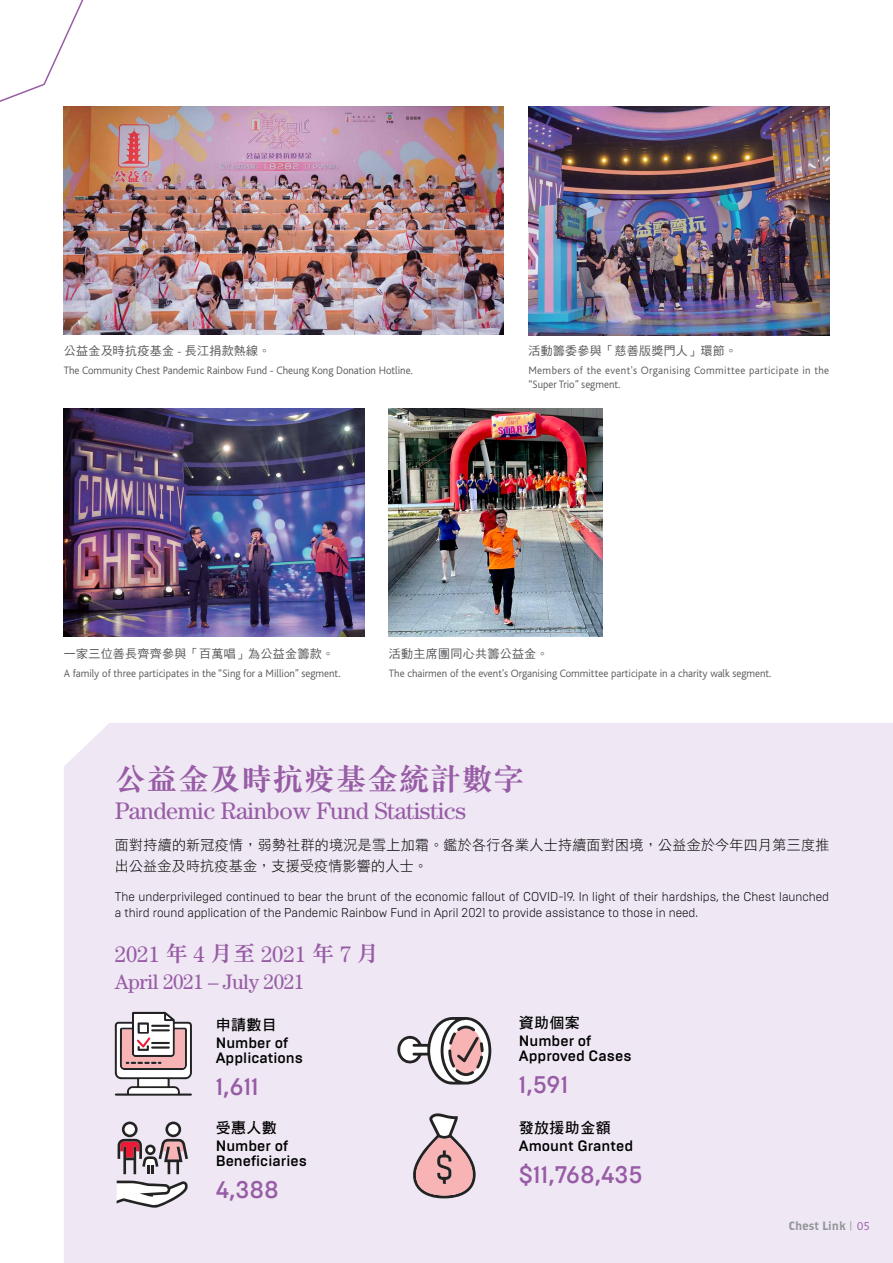
<style>
.page{position:relative;width:893px;height:1263px;background:#fff}
.page>*{position:absolute;margin:0;border:0;box-sizing:border-box;transform-origin:0 0}
.t1{font:700 31.5px "M Sung HK";color:#975ca5}
.t2{font:24px "Century";letter-spacing:-.02em;color:#975ca5}
.t3{font:500 24px "Brutal Type";color:#975ca5}
.t4{font:22.5px "Century";color:#975ca5}
.t5{font:21px "Century";letter-spacing:-.02em;color:#975ca5}
.t6{font:500 15px/15px "Brutal Type";color:#000}
.t7{font:15px "DF Hei Std W7";letter-spacing:.025em;color:#000}
.t8{font:14.25px/21px "DF Hei Std W3";letter-spacing:.025em;color:#000}
.t9{font:300 12.75px/16.5px "Brutal Type";color:#000;scale:.95 1}
.t10{font:12px "DF Hei Std W5";letter-spacing:.025em;color:#58585b}
.t11{font:12px "Brothers";color:#939598}
.t12{font:300 11.25px "Bliss";color:#58585b;scale:.96 1}
.t13{font:300 11.25px/13.5px "Bliss";letter-spacing:.035em;color:#58585b;scale:.96 1}
.s1{font-family:"M Sung HK";font-weight:700}
.s2{font-family:"Bliss";font-weight:300;color:#975ca5}
</style>
<div class="page">
<svg style="left:0;top:0;width:120px;height:149px"></svg>
<div style="left:64px;top:723px;width:829px;height:540px;background:#efe8f4"></div>
<img style="left:64px;top:408px;width:301px;height:229px">
<img style="left:528px;top:107px;width:301px;height:228px">
<img style="left:64px;top:107px;width:440px;height:228px">
<svg style="left:412px;top:1112px;width:64px;height:86px;background:#d2b3b8"></svg>
<svg style="left:115px;top:1012px;width:77px;height:84px"></svg>
<div style="left:140px;top:1024px;width:7px;height:7px;background:#fff"></div>
<svg style="left:117px;top:1121px;width:71px;height:87px"></svg>
<svg style="left:396px;top:1017px;width:95px;height:67px"></svg>
<img style="left:389px;top:408px;width:213px;height:229px">
<p class="t10" style="left:64px;top:345px;width:208px">公益金及時抗疫基金 - 長江捐款熱線。</p>
<p class="t12" style="left:64px;top:364px;width:365px">The Community Chest Pandemic Rainbow Fund - Cheung Kong Donation Hotline.</p>
<p class="t10" style="left:528px;top:345px;width:210px">活動籌委參與「慈善版獎門人」環節。</p>
<p class="t13" style="left:528px;top:364px;width:315px">Members of the event's Organising Committee participate in the “Super Trio” segment.</p>
<p class="t10" style="left:64px;top:647px;width:272px">一家三位善長齊齊參與「百萬唱」為公益金籌款。</p>
<p class="t12" style="left:64px;top:667px;width:290px">A family of three participates in the “Sing for a Million” segment.</p>
<p class="t10" style="left:389px;top:647px;width:161px">活動主席團同心共籌公益金。</p>
<p class="t12" style="left:389px;top:667px;width:400px">The chairmen of the event's Organising Committee participate in a charity walk segment.</p>
<h1 class="t1" style="left:115px;top:764px;width:411px">公益金及時抗疫基金統計數字</h1>
<h2 class="t2" style="left:115px;top:797px;width:353px">Pandemic Rainbow Fund Statistics</h2>
<p class="t8" style="left:115px;top:834px;width:716px">面對持續的新冠疫情，弱勢社群的境況是雪上加霜。鑑於各行各業人士持續面對困境，公益金於今年四月第三度推出公益金及時抗疫基金，支援受疫情影響的人士。</p>
<p class="t9" style="left:115px;top:888px;width:753px">The underprivileged continued to bear the brunt of the economic fallout of COVID-19. In light of their hardships, the Chest launched a third round application of the Pandemic Rainbow Fund in April 2021 to provide assistance to those in need.</p>
<h3 class="t4" style="left:115px;top:942px;width:266px">2021 <span class="s1">年</span> 4 <span class="s1">月至</span> 2021 <span class="s1">年</span> 7 <span class="s1">月</span></h3>
<h3 class="t5" style="left:115px;top:969px;width:191px">April 2021 – July 2021</h3>
<p class="t7" style="left:216px;top:1016px;width:63px">申請數目</p>
<p class="t6" style="left:216px;top:1035px;width:89px">Number of<br>Applications</p>
<h2 class="t3" style="left:216px;top:1072px;width:45px">1,611</h2>
<p class="t7" style="left:519px;top:1014px;width:63px">資助個案</p>
<p class="t6" style="left:519px;top:1033px;width:114px">Number of<br>Approved Cases</p>
<h2 class="t3" style="left:519px;top:1070px;width:51px">1,591</h2>
<p class="t7" style="left:216px;top:1120px;width:63px">受惠人數</p>
<p class="t6" style="left:216px;top:1138px;width:93px">Number of<br>Beneficiaries</p>
<h2 class="t3" style="left:216px;top:1175px;width:65px">4,388</h2>
<p class="t7" style="left:519px;top:1120px;width:93px">發放援助金額</p>
<p class="t6" style="left:519px;top:1138px;width:116px">Amount Granted</p>
<h2 class="t3" style="left:519px;top:1160px;width:125px">$11,768,435</h2>
<p class="t11" style="left:788px;top:1218px;width:83px">Chest Link | <span class="s2">05</span></p>
</div>
